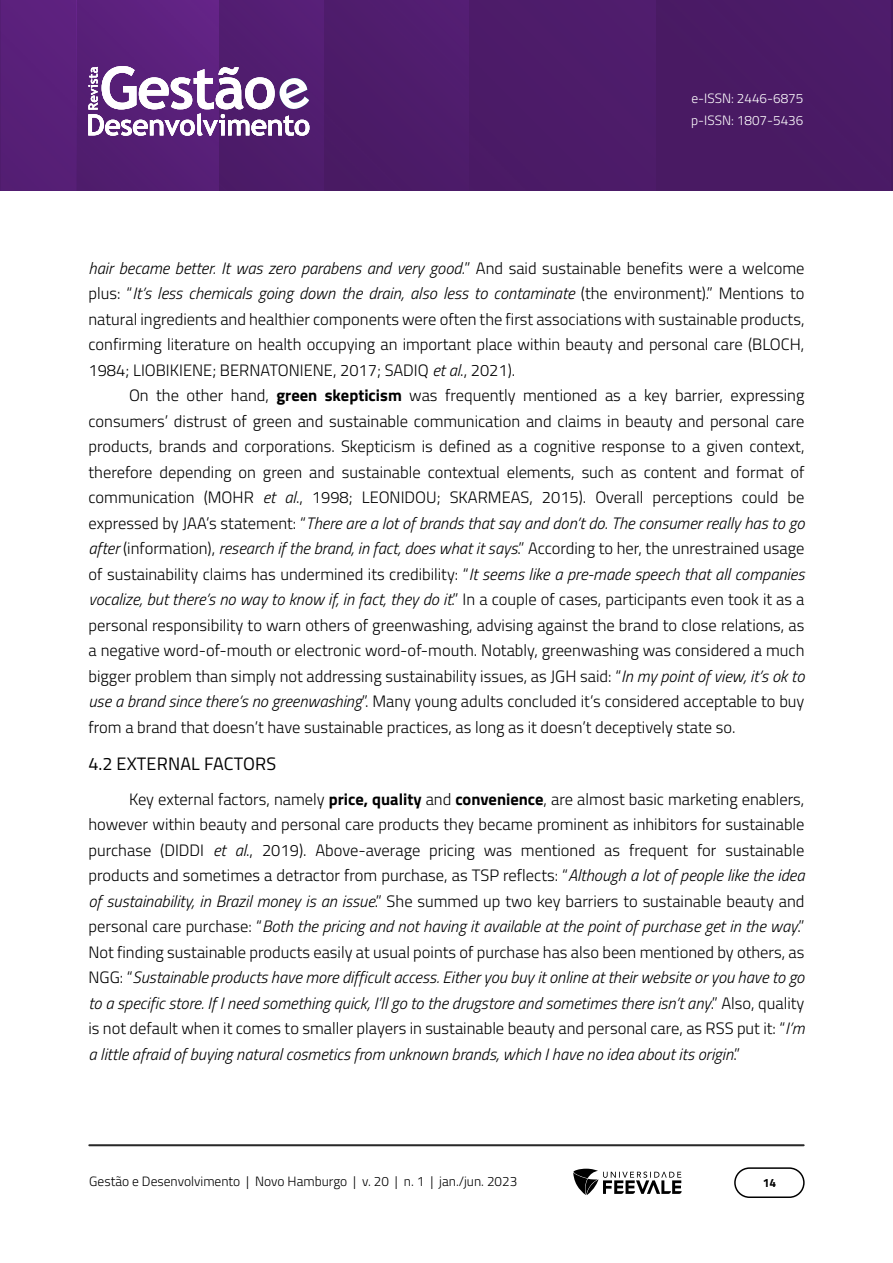
<style>
.page{position:relative;width:893px;height:1263px;background:#fff}
.page>*{position:absolute;margin:0;border:0;box-sizing:border-box;transform-origin:0 0}
.TÍTULO_1_1{font:18px "Titillium Web";letter-spacing:.01em;color:#000}
.Corpo_de_texto{font:300 16.5px/25.5px "Titillium Web";color:#000;text-align:justify}
.t1{font:300 13.5px "Titillium Web";color:#000}
.t2{font:300 13.5px/22.5px "Titillium Web";color:#fff}
.t3{font:700 12px "Titillium Web";color:#000}
.s1{font-style:italic}
.s2{font-weight:700}
</style>
<div class="page">
<img style="left:0;top:0;width:890px;height:191px">
<hr style="left:219px;top:0;width:1px;height:191px;background:#4f1d6d">
<img style="left:76px;top:0;width:1px;height:191px">
<hr style="left:657px;top:0;width:1px;height:191px;background:#491a63">
<hr style="left:89px;top:1144px;width:715px;height:2px;background:#282828">
<div style="left:734px;top:1167px;width:71px;height:31px;border:2px solid #000;border-radius:15px"></div>
<svg style="left:573px;top:1169px;width:109px;height:26px"></svg>
<svg style="left:88px;top:66px;width:221px;height:70px"></svg>
<p class="t2" style="left:691px;top:86px;width:114px">e-ISSN: 2446-6875 p-ISSN: 1807-5436</p>
<p class="Corpo_de_texto" style="left:88px;top:254px;width:717px"><span class="s1">hair became better. It was zero parabens and very good.</span>” And said sustainable benefits were a welcome plus: “<span class="s1">It’s less chemicals going down the drain, also less to contaminate</span> (the environment).” Mentions to natural ingredients and healthier components were often the first associations with sustainable products, confirming literature on health occupying an important place within beauty and personal care (BLOCH, 1984; LIOBIKIENE; BERNATONIENE, 2017; SADIQ <span class="s1">et al</span>., 2021).</p>
<p class="Corpo_de_texto" style="left:88px;top:382px;width:717px;text-indent:40px">On the other hand, <span class="s2">green skepticism</span> was frequently mentioned as a key barrier, expressing consumers’ distrust of green and sustainable communication and claims in beauty and personal care products, brands and corporations. Skepticism is defined as a cognitive response to a given context, therefore depending on green and sustainable contextual elements, such as content and format of communication (MOHR <span class="s1">et al</span>., 1998; LEONIDOU; SKARMEAS, 2015). Overall perceptions could be expressed by JAA’s statement: “<span class="s1">There are a lot of brands that say and don’t do. The consumer really has to go after</span> (information), <span class="s1">research if the brand, in fact, does what it says</span>.” According to her, the unrestrained usage of sustainability claims has undermined its credibility: “<span class="s1">It seems like a pre-made speech that all companies vocalize, but there’s no way to know if, in fact, they do it</span>.” In a couple of cases, participants even took it as a personal responsibility to warn others of greenwashing, advising against the brand to close relations, as a negative word-of-mouth or electronic word-of-mouth. Notably, greenwashing was considered a much bigger problem than simply not addressing sustainability issues, as JGH said: “<span class="s1">In my point of view, it’s ok to use a brand since there’s no greenwashing</span>”. Many young adults concluded it’s considered acceptable to buy from a brand that doesn’t have sustainable practices, as long as it doesn’t deceptively state so.</p>
<p class="TÍTULO_1_1" style="left:88px;top:751px;width:189px">4.2 EXTERNAL FACTORS</p>
<p class="Corpo_de_texto" style="left:88px;top:785px;width:718px;text-indent:41px">Key external factors, namely <span class="s2">price, quality</span> and <span class="s2">convenience</span>, are almost basic marketing enablers, however within beauty and personal care products they became prominent as inhibitors for sustainable purchase (DIDDI <span class="s1">et al</span>., 2019). Above-average pricing was mentioned as frequent for sustainable products and sometimes a detractor from purchase, as TSP reflects: “<span class="s1">Although a lot of people like the idea of sustainability, in Brazil money is an issue</span>.” She summed up two key barriers to sustainable beauty and personal care purchase: “<span class="s1">Both the pricing and not having it available at the point of purchase get in the way</span>.” Not finding sustainable products easily at usual points of purchase has also been mentioned by others, as NGG: “<span class="s1">Sustainable products have more difficult access. Either you buy it online at their website or you have to go to a specific store. If I need something quick, I’ll go to the drugstore and sometimes there isn’t any</span>.” Also, quality is not default when it comes to smaller players in sustainable beauty and personal care, as RSS put it: “<span class="s1">I’m a little afraid of buying natural cosmetics from unknown brands, which I have no idea about its origin</span>.”</p>
<p class="t1" style="left:89px;top:1171px;width:429px">Gestão e Desenvolvimento | Novo Hamburgo | v. 20 | n. 1 | jan./jun. 2023</p>
<p class="t3" style="left:763px;top:1174px;width:15px">14</p>
</div>
